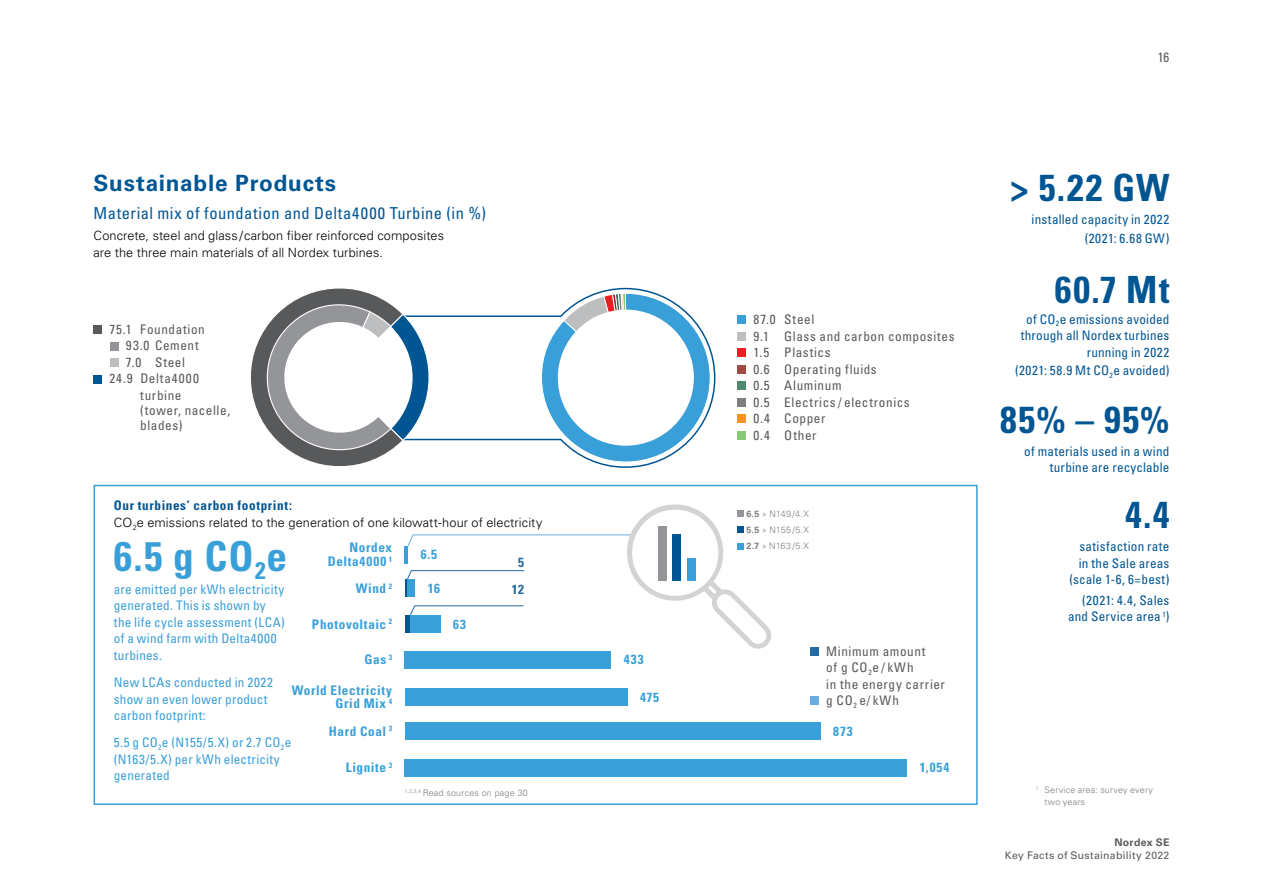
<style>
.page{position:relative;width:1263px;height:893px;background:#fff}
.page>*{position:absolute;margin:0;border:0;box-sizing:border-box;transform-origin:0 0}
.t1{font:700 condensed 41.25px "Univers LT Pro";color:#399fd9}
.t2{font:700 condensed 37.5px "Univers LT Pro";letter-spacing:.045em;color:#005593}
.t3{font:700 22.5px "Univers LT Pro 65";letter-spacing:.035em;color:#005593}
.t4{font:condensed 16.5px "Univers LT Pro";letter-spacing:.03em;color:#005593}
.t5{font:condensed 13.5px "Univers LT Pro";color:#58595b}
.t6{font:condensed 13.2px/16.5px "Univers LT Std";letter-spacing:.015em;color:#399fd9}
.t7{font:condensed 13.2px/16.5px "Univers LT Pro";letter-spacing:.045em;color:#58595b}
.t8{font:condensed 13.2px/16.5px "Univers LT Std";letter-spacing:.015em;color:#005593;text-align:right}
.t9{font:700 condensed 13.2px/13.5px "Univers LT Pro";letter-spacing:.05em;color:#399fd9;text-align:right}
.t10{font:condensed 13.2px/16.5px "Univers LT Pro";letter-spacing:.015em;color:#005593;text-align:right}
.t11{font:700 condensed 13.2px "Univers LT Pro";letter-spacing:.045em;color:#005593}
.t12{font:condensed 13.2px "Univers LT Pro";letter-spacing:.065em;color:#58595b}
.t13{font:700 condensed 13.2px "Univers LT Pro";color:#256aa3}
.t14{font:300 12.75px/17.2px "Univers LT Pro 45";letter-spacing:.005em;color:#000}
.t15{font:10.5px "Univers LT Pro 55 Roman";letter-spacing:.025em;color:#58595b}
.t16{font:700 10.5px "Univers LT Pro 65";letter-spacing:.03em;color:#58595b}
.t17{font:300 9px/16.2px "Univers LT Pro 45";letter-spacing:.02em;color:#7d7f80}
.t18{font:700 condensed 7.65px "Univers LT Pro";color:#399fd9}
.s1{font-family:"Univers LT Pro 65";font-weight:700}
</style>
<div class="page">
<div style="left:94px;top:485px;width:884px;height:320px;border:2px solid #399fd9"></div>
<div style="left:737px;top:316px;width:9px;height:8px;background:#399fd9"></div>
<div style="left:737px;top:332px;width:9px;height:9px;background:#bcbec0"></div>
<div style="left:737px;top:349px;width:9px;height:8px;background:#ed1d24"></div>
<div style="left:737px;top:365px;width:9px;height:9px;background:#a04c45"></div>
<div style="left:737px;top:382px;width:9px;height:8px;background:#4e886e"></div>
<div style="left:737px;top:398px;width:9px;height:9px;background:#7d7f80"></div>
<div style="left:737px;top:415px;width:9px;height:8px;background:#f7941e"></div>
<div style="left:737px;top:431px;width:9px;height:9px;background:#87c879"></div>
<div style="left:94px;top:325px;width:8px;height:9px;background:#58595b"></div>
<div style="left:110px;top:342px;width:9px;height:8px;background:#939598"></div>
<div style="left:110px;top:358px;width:9px;height:9px;background:#bcbec0"></div>
<div style="left:94px;top:375px;width:8px;height:8px;background:#005593"></div>
<svg style="left:438px;top:287px;width:278px;height:181px"></svg>
<svg style="left:251px;top:288px;width:187px;height:178px"></svg>
<div style="left:405px;top:651px;width:206px;height:17px;background:#399fd9"></div>
<div style="left:405px;top:689px;width:222px;height:17px;background:#399fd9"></div>
<div style="left:405px;top:723px;width:416px;height:17px;background:#399fd9"></div>
<div style="left:405px;top:759px;width:502px;height:17px;background:#399fd9"></div>
<div style="left:810px;top:647px;width:9px;height:9px;background:#256aa3"></div>
<div style="left:810px;top:697px;width:9px;height:8px;background:#69aedf"></div>
<svg style="left:541px;top:293px;width:169px;height:170px"></svg>
<div style="left:558px;top:310px;width:136px;height:136px;background:#fff;border-radius:50%"></div>
<svg style="left:405px;top:504px;width:367px;height:145px"></svg>
<div style="left:658px;top:526px;width:9px;height:55px;background:#939598"></div>
<div style="left:672px;top:535px;width:9px;height:46px;background:#005593"></div>
<div style="left:687px;top:558px;width:8px;height:23px;background:#399fd9"></div>
<h3 class="t3" style="left:94px;top:169px;width:244px">Sustainable Products</h3>
<p class="t4" style="left:94px;top:202px;width:394px">Material mix of foundation and Delta4000 Turbine (in %)</p>
<p class="t14" style="left:94px;top:227px;width:352px">Concrete, steel and glass/carbon fiber reinforced composites are the three main materials of all Nordex turbines.</p>
<p class="t7" style="left:109px;top:321px;width:97px">75.1 Foundation</p>
<p class="t7" style="left:126px;top:337px;width:74px">93.0 Cement</p>
<p class="t7" style="left:126px;top:354px;width:61px">7.0 Steel</p>
<p class="t12" style="left:109px;top:370px;width:91px">24.9 Delta4000</p>
<p class="t7" style="left:140px;top:387px;width:43px">turbine</p>
<p class="t7" style="left:140px;top:403px;width:91px;line-height:15px">(tower, nacelle, blades)</p>
<p class="t7" style="left:753px;top:311px;width:203px">87.0 Steel<br>9.1 Glass and carbon composites<br>1.5 Plastics<br>0.6 Operating fluids<br>0.5 Aluminum<br>0.5 Electrics / electronics<br>0.4 Copper<br>0.4 Other</p>
<p class="t11" style="left:114px;top:497px;width:180px">Our turbines’ carbon footprint:</p>
<p class="t14" style="left:114px;top:514px;width:430px">CO<sub>2</sub>e emissions related to the generation of one kilowatt-hour of electricity</p>
<p class="t17" style="left:746px;top:505px;width:64px;text-align:justify"><span class="s1">6.5</span> » N149/4.X <span class="s1">5.5</span> » N155 /5.X <span class="s1">2.7</span> » N163/5.X</p>
<h1 class="t1" style="left:114px;top:531px;width:175px">6.5 g CO<sub>2</sub>e</h1>
<p class="t6" style="left:114px;top:581px;width:173px">are emitted per kWh electricity generated. This is shown by the life cycle assessment (LCA) of a wind farm with Delta4000 turbines.</p>
<p class="t6" style="left:114px;top:674px;width:161px">New LCAs conducted in 2022 show an even lower product carbon footprint:</p>
<p class="t6" style="left:114px;top:734px;width:179px">5.5 g CO<sub>2</sub>e (N155/5.X) or 2.7 CO<sub>2</sub>e (N163/5.X) per kWh electricity generated</p>
<p class="t9" style="left:328px;top:541px;width:66px">Nordex<br>Delta4000 <sup>1</sup></p>
<p class="t9" style="left:356px;top:581px;width:38px">Wind <sup>2</sup></p>
<p class="t9" style="left:421px;top:547px;width:18px">6.5</p>
<p class="t13" style="left:518px;top:554px;width:7px">5</p>
<p class="t9" style="left:428px;top:581px;width:14px">16</p>
<p class="t13" style="left:512px;top:581px;width:14px">12</p>
<p class="t18" style="left:389px;top:617px;width:5px">2</p>
<p class="t9" style="left:312px;top:617px;width:76px">Photovoltaic</p>
<p class="t9" style="left:453px;top:617px;width:14px">63</p>
<p class="t7" style="left:826px;top:643px;width:120px">Minimum amount<br>of g CO<sub>2</sub>e / kWh<br>in the energy carrier g CO<sub>2</sub> e/kWh</p>
<p class="t9" style="left:365px;top:653px;width:23px">Gas</p>
<p class="t9" style="left:624px;top:653px;width:21px">433</p>
<p class="t18" style="left:389px;top:653px;width:5px">3</p>
<p class="t9" style="left:292px;top:683px;width:102px">World Electricity<br>Grid Mix <sup>4</sup></p>
<p class="t9" style="left:329px;top:724px;width:59px">Hard Coal</p>
<p class="t9" style="left:833px;top:724px;width:21px">873</p>
<p class="t9" style="left:640px;top:690px;width:21px">475</p>
<p class="t18" style="left:389px;top:724px;width:5px">3</p>
<p class="t18" style="left:389px;top:760px;width:5px">3</p>
<p class="t9" style="left:346px;top:760px;width:42px">Lignite</p>
<p class="t9" style="left:920px;top:760px;width:31px">1,054</p>
<p class="t17" style="left:404px;top:785px;width:125px"><sup>1,2,3,4</sup> Read sources on page 30</p>
<p class="t5" style="left:1158px;top:49px;width:13px">16</p>
<h2 class="t2" style="left:1010px;top:165px;width:161px">&gt; 5.22 GW</h2>
<p class="t8" style="left:1031px;top:210px;width:139px;line-height:18.6px">installed capacity in 2022 (2021: 6.68 GW)</p>
<h2 class="t2" style="left:1055px;top:267px;width:116px">60.7 Mt</h2>
<p class="t10" style="left:1021px;top:310px;width:150px">of CO<sub>2</sub>e emissions avoided through all Nordex turbines running in 2022</p>
<p class="t10" style="left:1015px;top:362px;width:156px">(2021: 58.9 Mt CO<sub>2</sub>e avoided)</p>
<h2 class="t2" style="left:1000px;top:397px;width:171px">85% – 95%</h2>
<p class="t8" style="left:1024px;top:443px;width:147px">of materials used in a wind turbine are recyclable</p>
<h2 class="t2" style="left:1125px;top:492px;width:46px">4.4</h2>
<p class="t8" style="left:1069px;top:538px;width:102px">satisfaction rate in the Sale areas (scale 1-6, 6=best)</p>
<p class="t8" style="left:1068px;top:592px;width:103px">(2021: 4.4, Sales and Service area <sup>1</sup>)</p>
<p class="t17" style="left:1044px;top:784px;width:110px;line-height:12px;text-indent:-9px"><sup>1</sup> Service area: survey every two years</p>
<p class="t16" style="left:1114px;top:836px;width:57px">Nordex SE</p>
<p class="t15" style="left:1005px;top:849px;width:166px">Key Facts of Sustainability 2022</p>
</div>
